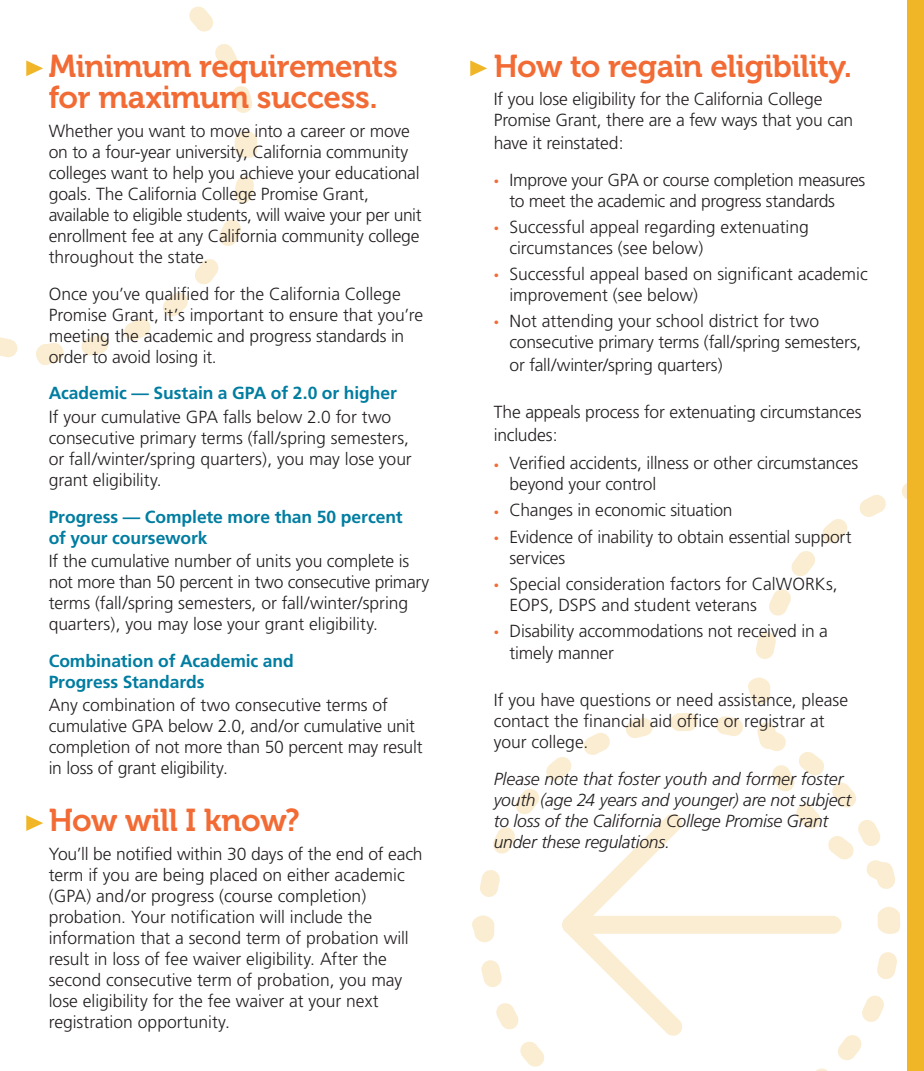
<style>
.page{position:relative;width:924px;height:1071px;background:#fff}
.page>*{position:absolute;margin:0;border:0;box-sizing:border-box;transform-origin:0 0}
.t1{font:31.5px/31.5px "Museo 700";letter-spacing:-.02em;color:#f26b35}
.t2{font:300 17.5px/21px "Frutiger";letter-spacing:-.01em;color:#231f20}
.t3{font:italic 300 17.5px/21px "Frutiger";letter-spacing:-.01em;color:#231f20}
.t4{font:700 17.5px/21px "Frutiger";letter-spacing:-.005em;color:#007da1}
.s1{font-size:10.5px;color:#f26b35}
</style>
<div class="page">
<svg style="left:472px;top:713px;width:428px;height:358px"></svg>
<div style="left:562px;top:916px;width:280px;height:18px;background:#fbedd1;border-radius:9px"></div>
<svg style="left:562px;top:813px;width:121px;height:224px"></svg>
<svg style="left:0;top:6px;width:257px;height:359px"></svg>
<svg style="left:748px;top:483px;width:159px;height:420px"></svg>
<div style="left:907px;top:0;width:17px;height:1071px;background:#f0b627"></div>
<svg style="left:26px;top:60px;width:17px;height:16px"></svg>
<svg style="left:470px;top:60px;width:17px;height:16px"></svg>
<svg style="left:26px;top:815px;width:17px;height:16px"></svg>
<h1 class="t1" style="left:49px;top:50px;width:351px">Minimum requirements for maximum success.</h1>
<p class="t2" style="left:49px;top:120px;width:374px">Whether you want to move into a career or move on to a four-year university, California community colleges want to help you achieve your educational goals. The California College Promise Grant, available to eligible students, will waive your per unit enrollment fee at any California community college throughout the state.</p>
<p class="t2" style="left:49px;top:283px;width:376px">Once you’ve qualified for the California College Promise Grant, it’s important to ensure that you’re meeting the academic and progress standards in order to avoid losing it.</p>
<p class="t4" style="left:49px;top:383px;width:350px">Academic — Sustain a GPA of 2.0 or higher</p>
<p class="t2" style="left:49px;top:406px;width:365px">If your cumulative GPA falls below 2.0 for two consecutive primary terms (fall/spring semesters, or fall/winter/spring quarters), you may lose your grant eligibility.</p>
<p class="t4" style="left:49px;top:506px;width:355px">Progress — Complete more than 50 percent of your coursework</p>
<p class="t2" style="left:49px;top:551px;width:382px">If the cumulative number of units you complete is not more than 50 percent in two consecutive primary terms (fall/spring semesters, or fall/winter/spring quarters), you may lose your grant eligibility.</p>
<p class="t4" style="left:49px;top:650px;width:247px">Combination of Academic and<br>Progress Standards</p>
<p class="t2" style="left:49px;top:695px;width:375px">Any combination of two consecutive terms of cumulative GPA below 2.0, and/or cumulative unit completion of not more than 50 percent may result in loss of grant eligibility.</p>
<h1 class="t1" style="left:49px;top:805px;width:253px">How will I know?</h1>
<p class="t2" style="left:49px;top:844px;width:375px">You’ll be notified within 30 days of the end of each term if you are being placed on either academic (GPA) and/or progress (course completion) probation. Your notification will include the information that a second term of probation will result in loss of fee waiver eligibility. After the second consecutive term of probation, you may lose eligibility for the fee waiver at your next registration opportunity.</p>
<h1 class="t1" style="left:494px;top:50px;width:360px">How to regain eligibility.</h1>
<p class="t2" style="left:494px;top:89px;width:361px">If you lose eligibility for the California College<br>Promise Grant, there are a few ways that you can</p>
<p class="t2" style="left:494px;top:133px;width:131px">have it reinstated:</p>
<p class="t2" style="left:510px;top:169px;width:357px;text-indent:-16px"><span class="s1">•</span> Improve your GPA or course completion measures to meet the academic and progress standards</p>
<p class="t2" style="left:510px;top:216px;width:301px;text-indent:-16px"><span class="s1">•</span> Successful appeal regarding extenuating circumstances (see below)</p>
<p class="t2" style="left:510px;top:263px;width:360px;text-indent:-16px"><span class="s1">•</span> Successful appeal based on significant academic improvement (see below)</p>
<p class="t2" style="left:510px;top:310px;width:353px;text-indent:-16px"><span class="s1">•</span> Not attending your school district for two consecutive primary terms (fall/spring semesters,</p>
<p class="t2" style="left:510px;top:354px;width:215px">or fall/winter/spring quarters)</p>
<p class="t2" style="left:494px;top:400px;width:369px;line-height:22.8px">The appeals process for extenuating circumstances includes:</p>
<p class="t2" style="left:510px;top:453px;width:350px;text-indent:-16px"><span class="s1">•</span> Verified accidents, illness or other circumstances beyond your control</p>
<p class="t2" style="left:494px;top:500px;width:240px"><span class="s1">•</span> Changes in economic situation</p>
<p class="t2" style="left:510px;top:526px;width:344px;text-indent:-16px"><span class="s1">•</span> Evidence of inability to obtain essential support services</p>
<p class="t2" style="left:510px;top:573px;width:330px;text-indent:-16px"><span class="s1">•</span> Special consideration factors for CalWORKs,<br>EOPS, DSPS and student veterans</p>
<p class="t2" style="left:510px;top:619px;width:320px;line-height:22.8px;text-indent:-16px"><span class="s1">•</span> Disability accommodations not received in a timely manner</p>
<p class="t2" style="left:494px;top:690px;width:356px">If you have questions or need assistance, please contact the financial aid office or registrar at your college.</p>
<p class="t3" style="left:494px;top:769px;width:359px">Please note that foster youth and former foster youth (age 24 years and younger) are not subject to loss of the California College Promise Grant under these regulations.</p>
</div>
